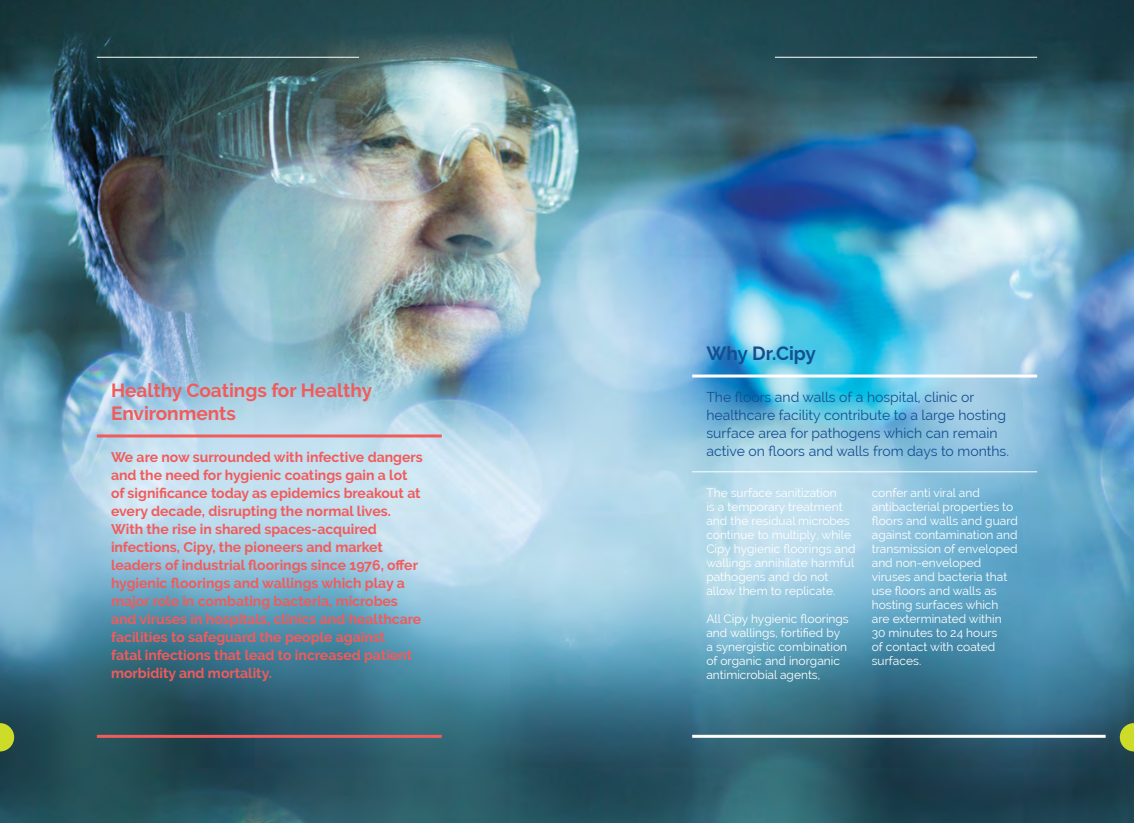
<style>
.page{position:relative;width:1134px;height:823px;background:#fff}
.page>*{position:absolute;margin:0;border:0;box-sizing:border-box;transform-origin:0 0}
.t1{font:700 19px/22.8px "Raleway";color:#f15b5c}
.t2{font:700 19px "Raleway";color:#145091}
.t3{font:700 14px/18px "Raleway";color:#f15b5c}
.t4{font:14px/18px "Raleway";color:#145091}
.t5{font:12px/14px "Raleway";color:#fff}
</style>
<div class="page">
<img style="left:0;top:0;width:1134px;height:822px">
<hr style="left:97px;top:57px;width:262px;height:1px;background:#fff">
<hr style="left:775px;top:57px;width:262px;height:1px;background:#fff">
<hr style="left:97px;top:434px;width:345px;height:3px;background:#f15b5c">
<hr style="left:692px;top:374px;width:345px;height:3px;background:#fff">
<hr style="left:692px;top:471px;width:345px;height:1px;background:#fff">
<hr style="left:97px;top:734px;width:345px;height:3px;background:#f15b5c">
<svg style="left:0;top:722px;width:14px;height:29px"></svg>
<svg style="left:1120px;top:722px;width:14px;height:29px"></svg>
<hr style="left:692px;top:734px;width:414px;height:3px;background:#fff">
<h1 class="t1" style="left:111px;top:379px;width:263px">Healthy Coatings for Healthy<br>Environments</h1>
<p class="t3" style="left:111px;top:447px;width:313px">We are now surrounded with infective dangers and the need for hygienic coatings gain a lot of significance today as epidemics breakout at every decade, disrupting the normal lives.<br>With the rise in shared spaces-acquired infections, Cipy, the pioneers and market leaders of industrial floorings since 1976, offer hygienic floorings and wallings which play a major role in combating bacteria, microbes and viruses in hospitals, clinics and healthcare facilities to safeguard the people against<br>fatal infections that lead to increased patient morbidity and mortality.</p>
<h1 class="t2" style="left:706px;top:342px;width:111px">Why Dr.Cipy</h1>
<p class="t4" style="left:706px;top:388px;width:304px">The floors and walls of a hospital, clinic or healthcare facility contribute to a large hosting surface area for pathogens which can remain active on floors and walls from days to months.</p>
<p class="t5" style="left:706px;top:485px;width:151px">The surface sanitization<br>is a temporary treatment and the residual microbes continue to multiply, while<br>Cipy hygienic floorings and wallings annihilate harmful pathogens and do not allow them to replicate.</p>
<p class="t5" style="left:706px;top:611px;width:144px">All Cipy hygienic floorings and wallings, fortified by a synergistic combination of organic and inorganic antimicrobial agents,</p>
<p class="t5" style="left:872px;top:485px;width:148px">confer anti viral and antibacterial properties to floors and walls and guard against contamination and transmission of enveloped and non-enveloped viruses and bacteria that use floors and walls as hosting surfaces which are exterminated within<br>30 minutes to 24 hours<br>of contact with coated surfaces.</p>
</div>
